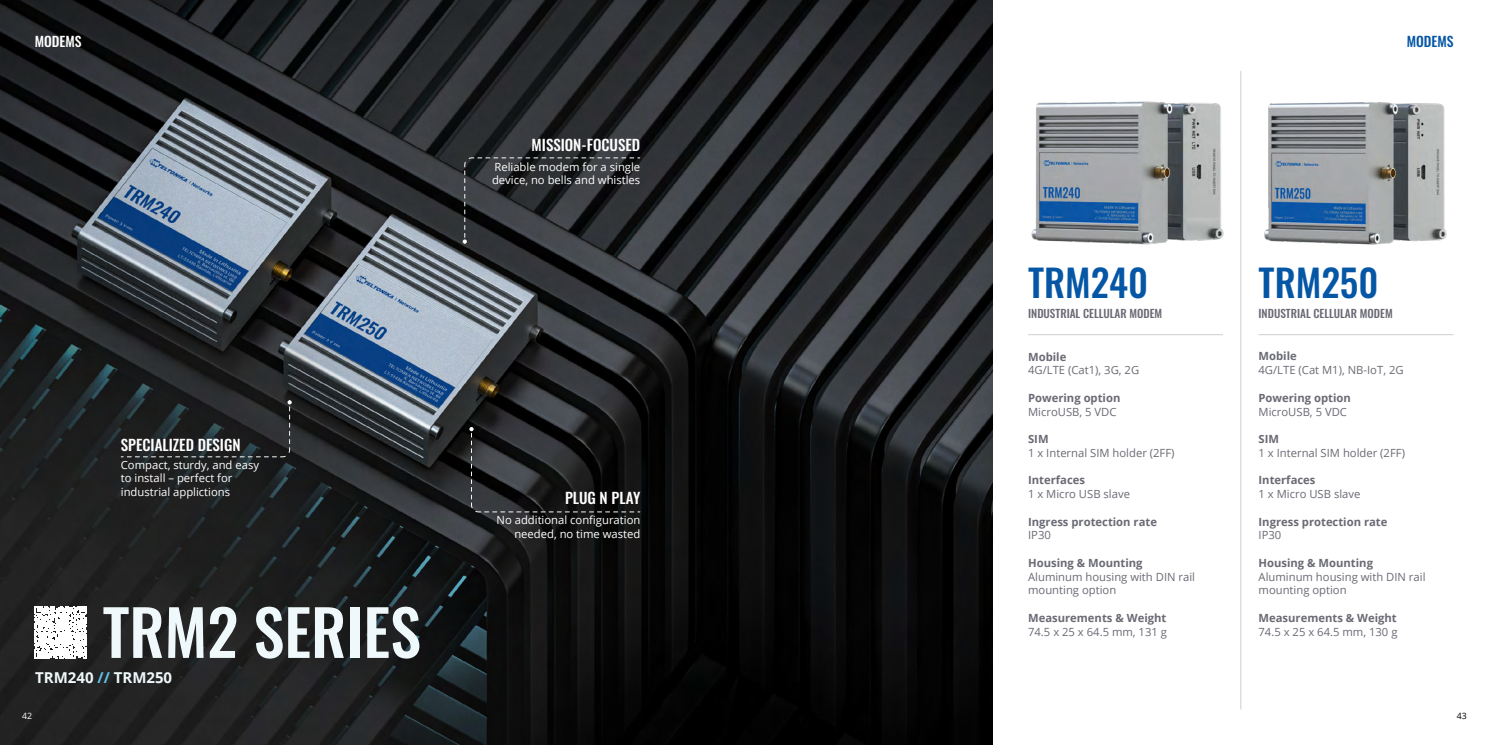
<style>
.page{position:relative;width:1489px;height:745px;background:#fff}
.page>*{position:absolute;margin:0;border:0;box-sizing:border-box;transform-origin:0 0}
.t1{font:500 62.5px "Oswald";color:#eff8fa}
.t2{font:500 37.5px "Oswald";color:#0556a5}
.t3{font:500 15px "Oswald";color:#fff}
.t4{font:700 15px "Open Sans";color:#eff8fa}
.t5{font:500 13.75px "Oswald";color:#0556a5}
.t6{font:500 13.75px "Oswald";color:#fff}
.t7{font:11.25px/13.8px "Open Sans";color:#6a6a75}
.t8{font:700 11.25px "Open Sans";color:#6a6a75}
.t9{font:11.25px/13.8px "Open Sans";color:#fff}
.t10{font:500 11.25px "Oswald";color:#6a6a75}
.t11{font:8.75px "Open Sans";color:#fff}
.t12{font:8.75px "Open Sans";color:#000}
.s1{color:#61c2ee}
</style>
<div class="page">
<img style="left:0;top:0;width:992px;height:744px">
<hr style="left:1028px;top:334px;width:194px;height:1px;background:#6a6a75">
<hr style="left:1258px;top:334px;width:195px;height:1px;background:#6a6a75">
<hr style="left:1240px;top:71px;width:1px;height:638px;background:#6a6a75">
<img style="left:1031px;top:101px;width:191px;height:144px">
<img style="left:1264px;top:102px;width:183px;height:143px">
<svg style="left:462px;top:157px;width:178px;height:87px;background:#2d2f32"></svg>
<svg style="left:120px;top:399px;width:172px;height:58px;background:#222527"></svg>
<svg style="left:469px;top:426px;width:172px;height:86px;background:#202022"></svg>
<svg style="left:35px;top:606px;width:52px;height:52px"></svg>
<p class="t6" style="left:35px;top:34px;width:48px">MODEMS</p>
<h3 class="t3" style="left:531px;top:137px;width:110px">MISSION-FOCUSED</h3>
<p class="t9" style="left:492px;top:159px;width:150px">Reliable modem for a single device, no bells and whistles</p>
<h3 class="t3" style="left:121px;top:436px;width:121px">SPECIALIZED DESIGN</h3>
<p class="t9" style="left:121px;top:457px;width:140px">Compact, sturdy, and easy to install – perfect for industrial applictions</p>
<h1 class="t1" style="left:103px;top:599px;width:320px">TRM2 SERIES</h1>
<h3 class="t4" style="left:35px;top:667px;width:139px">TRM240 <span class="s1">//</span> TRM250</h3>
<h3 class="t3" style="left:565px;top:489px;width:77px">PLUG N PLAY</h3>
<p class="t9" style="left:496px;top:512px;width:145px;text-align:right">No additional configuration needed, no time wasted</p>
<p class="t5" style="left:1406px;top:34px;width:48px">MODEMS</p>
<h2 class="t2" style="left:1028px;top:262px;width:121px">TRM240</h2>
<h2 class="t2" style="left:1258px;top:262px;width:121px">TRM250</h2>
<p class="t10" style="left:1028px;top:307px;width:136px">INDUSTRIAL CELLULAR MODEM</p>
<p class="t10" style="left:1258px;top:307px;width:136px">INDUSTRIAL CELLULAR MODEM</p>
<p class="t8" style="left:1028px;top:348px;width:40px">Mobile</p>
<p class="t7" style="left:1028px;top:363px;width:113px">4G/LTE (Cat1), 3G, 2G</p>
<p class="t8" style="left:1028px;top:389px;width:94px">Powering option</p>
<p class="t7" style="left:1028px;top:404px;width:90px">MicroUSB, 5 VDC</p>
<p class="t8" style="left:1028px;top:431px;width:22px">SIM</p>
<p class="t7" style="left:1028px;top:445px;width:148px">1 x Internal SIM holder (2FF)</p>
<p class="t8" style="left:1028px;top:472px;width:58px">Interfaces</p>
<p class="t7" style="left:1028px;top:486px;width:103px">1 x Micro USB slave</p>
<p class="t8" style="left:1028px;top:513px;width:130px">Ingress protection rate</p>
<p class="t7" style="left:1028px;top:528px;width:24px">IP30</p>
<p class="t8" style="left:1028px;top:554px;width:116px">Housing &amp; Mounting</p>
<p class="t7" style="left:1028px;top:569px;width:168px">Aluminum housing with DIN rail mounting option</p>
<p class="t8" style="left:1028px;top:609px;width:140px">Measurements &amp; Weight</p>
<p class="t7" style="left:1028px;top:624px;width:140px">74.5 x 25 x 64.5 mm, 131 g</p>
<p class="t8" style="left:1258px;top:348px;width:40px">Mobile</p>
<p class="t7" style="left:1258px;top:363px;width:147px">4G/LTE (Cat M1), NB-IoT, 2G</p>
<p class="t8" style="left:1258px;top:389px;width:94px">Powering option</p>
<p class="t7" style="left:1258px;top:404px;width:90px">MicroUSB, 5 VDC</p>
<p class="t8" style="left:1258px;top:430px;width:22px">SIM</p>
<p class="t7" style="left:1258px;top:445px;width:148px">1 x Internal SIM holder (2FF)</p>
<p class="t8" style="left:1258px;top:472px;width:58px">Interfaces</p>
<p class="t7" style="left:1258px;top:486px;width:103px">1 x Micro USB slave</p>
<p class="t8" style="left:1258px;top:513px;width:130px">Ingress protection rate</p>
<p class="t7" style="left:1258px;top:527px;width:24px">IP30</p>
<p class="t8" style="left:1258px;top:554px;width:116px">Housing &amp; Mounting</p>
<p class="t7" style="left:1258px;top:569px;width:168px">Aluminum housing with DIN rail mounting option</p>
<p class="t8" style="left:1258px;top:609px;width:140px">Measurements &amp; Weight</p>
<p class="t7" style="left:1258px;top:624px;width:140px">74.5 x 25 x 64.5 mm, 130 g</p>
<p class="t11" style="left:22px;top:709px;width:12px">42</p>
<p class="t12" style="left:1456px;top:709px;width:12px">43</p>
</div>
